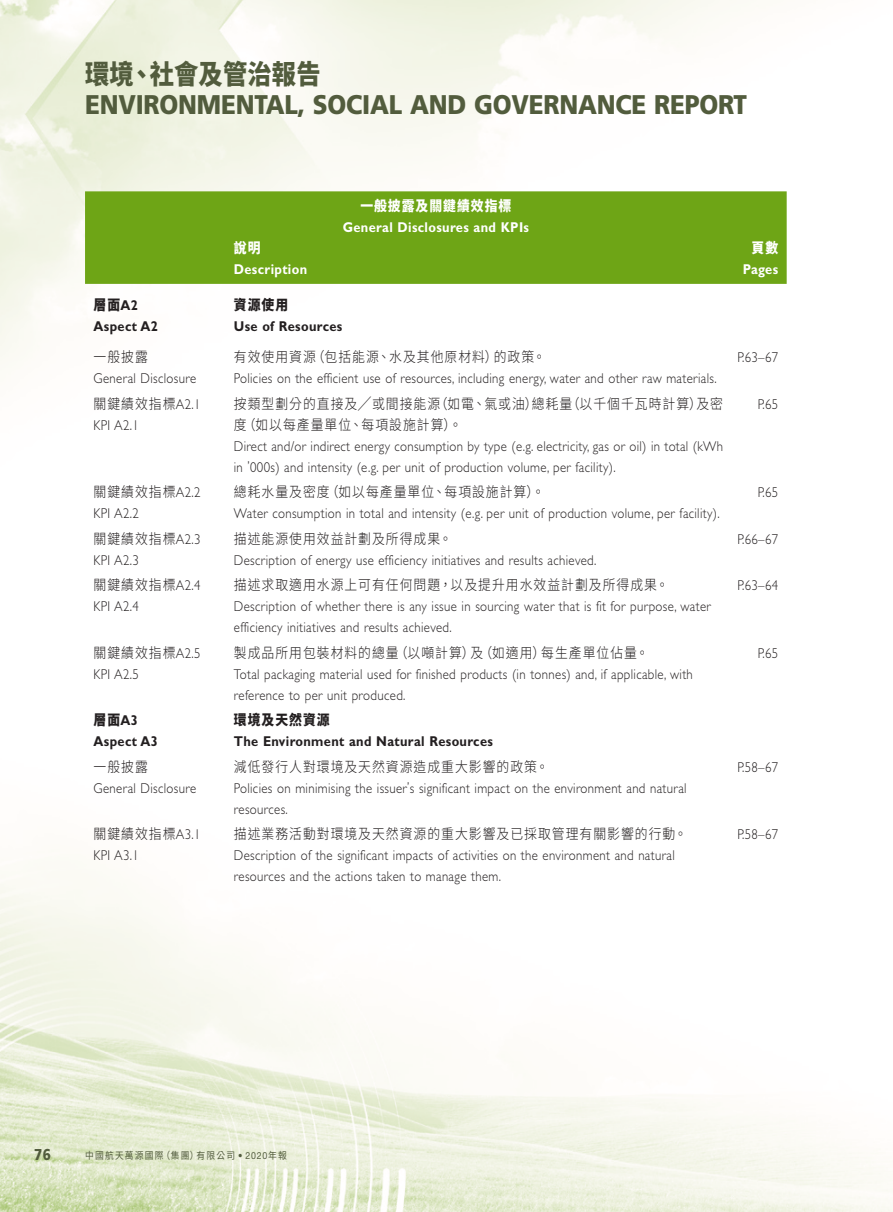
<style>
.page{position:relative;width:893px;height:1212px;background:#fff}
.page>*{position:absolute;margin:0;border:0;box-sizing:border-box;transform-origin:0 0}
.t1{font:900 27px "Frutiger LT Std";letter-spacing:-.01em;color:#525c3d;scale:.9 1}
.t2{font:800 27px "Source Han Sans TC";letter-spacing:.005em;color:#525c3d;scale:.9 1}
.t3{font:900 15.75px "Frutiger LT Std";color:#525c3d;scale:.85 1}
.Body_Text{font:300 14.25px/21px "Gill Sans Std";letter-spacing:.03em;color:#231f20;scale:.9 1}
.Body_Text-2{font:300 14.25px/21px "Source Han Sans TC";letter-spacing:.08em;color:#231f20;scale:.9 1}
.Body_Text-3{font:700 14.25px "Gill Sans Std";letter-spacing:.03em;color:#231f20;scale:.9 1}
.Body_Text-4{font:700 14.25px "Gill Sans Std";letter-spacing:.03em;color:#fff;scale:.9 1}
.Body_Text-5{font:800 14.25px "Source Han Sans TC";letter-spacing:.08em;color:#231f20;scale:.9 1}
.Body_Text-6{font:800 14.25px "Source Han Sans TC";letter-spacing:.08em;color:#fff;scale:.9 1}
.t4{font:9.75px "Source Han Sans TC";letter-spacing:.14em;color:#525c3d;scale:.9 1}
.s1{font-family:"Gill Sans Std";font-weight:700}
.s2{font-family:"Gill Sans Std"}
.s3{font-family:"Helvetica Neue LT Std"}
</style>
<div class="page">
<img style="left:0;top:0;width:893px;height:1212px">
<div style="left:85px;top:191px;width:702px;height:93px;background:#6ea516"></div>
<h1 class="t2" style="left:85px;top:59px;width:263px">環境、社會及管治報告</h1>
<h1 class="t1" style="left:85px;top:88px;width:737px">ENVIRONMENTAL, SOCIAL AND GOVERNANCE REPORT</h1>
<p class="Body_Text-6" style="left:360px;top:197px;width:169px">一般披露及關鍵績效指標</p>
<p class="Body_Text-4" style="left:343px;top:218px;width:209px">General Disclosures and KPIs</p>
<p class="Body_Text-6" style="left:234px;top:239px;width:31px">說明</p>
<p class="Body_Text-6" style="left:751px;top:239px;width:31px">頁數</p>
<p class="Body_Text-4" style="left:234px;top:260px;width:83px">Description</p>
<p class="Body_Text-4" style="left:743px;top:260px;width:41px">Pages</p>
<p class="Body_Text-5" style="left:94px;top:296px;width:51px">層面<span class="s1">A2</span></p>
<p class="Body_Text-5" style="left:234px;top:296px;width:62px">資源使用</p>
<p class="Body_Text-3" style="left:94px;top:317px;width:73px">Aspect A2</p>
<p class="Body_Text-3" style="left:234px;top:317px;width:122px">Use of Resources</p>
<p class="Body_Text-2" style="left:94px;top:347px;width:62px">一般披露</p>
<p class="Body_Text" style="left:94px;top:368px;width:116px">General Disclosure</p>
<p class="Body_Text-2" style="left:234px;top:347px;width:348px">有效使用資源（包括能源、水及其他原材料）的政策。</p>
<p class="Body_Text" style="left:234px;top:368px;width:538px">Policies on the efficient use of resources, including energy, water and other raw materials.</p>
<p class="Body_Text" style="left:737px;top:347px;width:47px">P.63–67</p>
<p class="Body_Text-2" style="left:94px;top:393px;width:120px">關鍵績效指標<span class="s2">A2.1</span></p>
<p class="Body_Text" style="left:94px;top:415px;width:52px">KPI A2.1</p>
<p class="Body_Text-2" style="left:234px;top:393px;width:545px">按類型劃分的直接及╱或間接能源（如電、氣或油）總耗量（以千個千瓦時計算）及密度（如以每產量單位、每項設施計算）。</p>
<p class="Body_Text" style="left:234px;top:436px;width:545px">Direct and/or indirect energy consumption by type (e.g. electricity, gas or oil) in total (kWh in ’000s) and intensity (e.g. per unit of production volume, per facility).</p>
<p class="Body_Text" style="left:758px;top:394px;width:24px">P.65</p>
<p class="Body_Text-2" style="left:94px;top:482px;width:120px">關鍵績效指標<span class="s2">A2.2</span></p>
<p class="Body_Text" style="left:94px;top:503px;width:52px">KPI A2.2</p>
<p class="Body_Text-2" style="left:234px;top:482px;width:347px">總耗水量及密度（如以每產量單位、每項設施計算）。</p>
<p class="Body_Text" style="left:234px;top:503px;width:541px">Water consumption in total and intensity (e.g. per unit of production volume, per facility).</p>
<p class="Body_Text" style="left:758px;top:482px;width:24px">P.65</p>
<p class="Body_Text-2" style="left:94px;top:528px;width:120px">關鍵績效指標<span class="s2">A2.3</span></p>
<p class="Body_Text" style="left:94px;top:550px;width:52px">KPI A2.3</p>
<p class="Body_Text-2" style="left:234px;top:528px;width:244px">描述能源使用效益計劃及所得成果。</p>
<p class="Body_Text" style="left:234px;top:550px;width:404px">Description of energy use efficiency initiatives and results achieved.</p>
<p class="Body_Text" style="left:737px;top:529px;width:47px">P.66–67</p>
<p class="Body_Text-2" style="left:94px;top:575px;width:120px">關鍵績效指標<span class="s2">A2.4</span></p>
<p class="Body_Text" style="left:94px;top:596px;width:52px">KPI A2.4</p>
<p class="Body_Text-2" style="left:234px;top:575px;width:484px">描述求取適用水源上可有任何問題，以及提升用水效益計劃及所得成果。</p>
<p class="Body_Text" style="left:234px;top:596px;width:531px">Description of whether there is any issue in sourcing water that is fit for purpose, water efficiency initiatives and results achieved.</p>
<p class="Body_Text" style="left:737px;top:575px;width:47px">P.63–64</p>
<p class="Body_Text-2" style="left:94px;top:642px;width:120px">關鍵績效指標<span class="s2">A2.5</span></p>
<p class="Body_Text" style="left:94px;top:664px;width:52px">KPI A2.5</p>
<p class="Body_Text-2" style="left:234px;top:642px;width:462px">製成品所用包裝材料的總量（以噸計算）及（如適用）每生產單位佔量。</p>
<p class="Body_Text" style="left:234px;top:664px;width:512px">Total packaging material used for finished products (in tonnes) and, if applicable, with reference to per unit produced.</p>
<p class="Body_Text" style="left:758px;top:643px;width:24px">P.65</p>
<p class="Body_Text-5" style="left:94px;top:712px;width:51px">層面<span class="s1">A3</span></p>
<p class="Body_Text-5" style="left:234px;top:712px;width:108px">環境及天然資源</p>
<p class="Body_Text-3" style="left:94px;top:733px;width:73px">Aspect A3</p>
<p class="Body_Text-3" style="left:234px;top:733px;width:289px">The Environment and Natural Resources</p>
<p class="Body_Text-2" style="left:94px;top:756px;width:62px">一般披露</p>
<p class="Body_Text" style="left:94px;top:778px;width:116px">General Disclosure</p>
<p class="Body_Text-2" style="left:234px;top:756px;width:351px">減低發行人對環境及天然資源造成重大影響的政策。</p>
<p class="Body_Text" style="left:234px;top:778px;width:505px">Policies on minimising the issuer’s significant impact on the environment and natural resources.</p>
<p class="Body_Text" style="left:737px;top:757px;width:47px">P.58–67</p>
<p class="Body_Text-2" style="left:94px;top:824px;width:120px">關鍵績效指標<span class="s2">A3.1</span></p>
<p class="Body_Text" style="left:94px;top:845px;width:52px">KPI A3.1</p>
<p class="Body_Text-2" style="left:234px;top:824px;width:505px">描述業務活動對環境及天然資源的重大影響及已採取管理有關影響的行動。</p>
<p class="Body_Text" style="left:234px;top:845px;width:491px">Description of the significant impacts of activities on the environment and natural resources and the actions taken to manage them.</p>
<p class="Body_Text" style="left:737px;top:824px;width:47px">P.58–67</p>
<p class="t3" style="left:34px;top:1145px;width:21px">76</p>
<p class="t4" style="left:85px;top:1150px;width:226px">中國航天萬源國際（集團）有限公司 <span class="s3">• 2020</span>年報</p>
</div>
